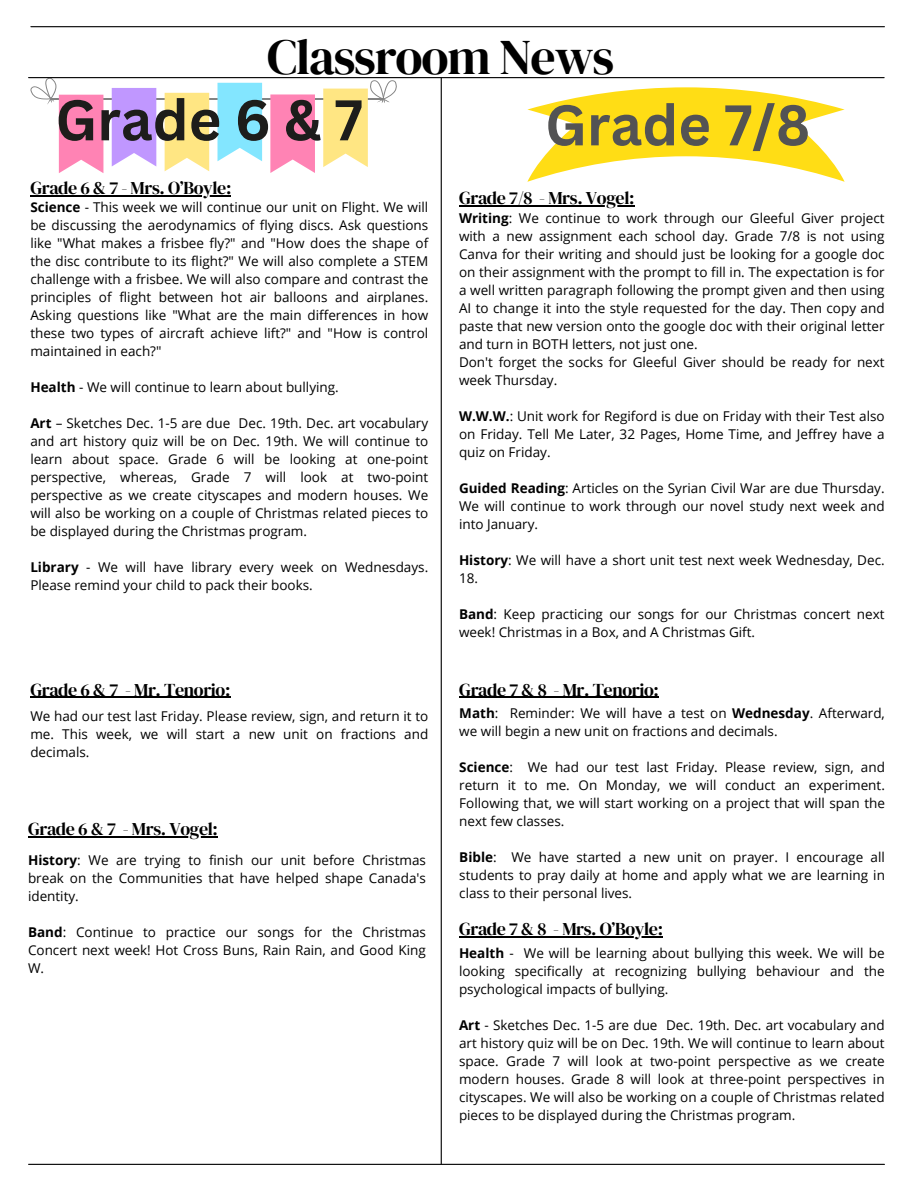
<style>
.page{position:relative;width:918px;height:1188px;background:#fff}
.page>*{position:absolute;margin:0;border:0;box-sizing:border-box;transform-origin:0 0}
.t1{font:700 55.95px "Canva Sans";color:#1d1d1b}
.t2{font:700 55.95px "Canva Sans";color:#535354}
.t3{font:49.8px "DM Serif Display";letter-spacing:-.025em;color:#000}
.t4{font:18px "DM Serif Display";letter-spacing:-.02em;color:#000}
.t5{font:13.5px/18px "Open Sans";color:#000;text-align:justify}
.s1{font-weight:700}
</style>
<div class="page">
<hr style="left:31px;top:26px;width:853px;height:1px;background:#000">
<hr style="left:441px;top:78px;width:1px;height:1086px;background:#000">
<hr style="left:29px;top:1164px;width:855px;height:1px;background:#000">
<hr style="left:29px;top:77px;width:855px;height:1px;background:#000">
<hr style="left:50px;top:98px;width:333px;height:1px;background:#000">
<svg style="left:112px;top:88px;width:44px;height:79px;background:#c5a0ff"></svg>
<svg style="left:217px;top:83px;width:45px;height:78px;background:#8ee8fe"></svg>
<svg style="left:165px;top:93px;width:44px;height:78px;background:#ffe88d"></svg>
<svg style="left:270px;top:94px;width:45px;height:79px;background:#fe8fbb"></svg>
<svg style="left:323px;top:80px;width:74px;height:87px"></svg>
<svg style="left:30px;top:78px;width:73px;height:95px"></svg>
<svg style="left:527px;top:87px;width:318px;height:95px"></svg>
<hr style="left:30px;top:195px;width:201px;height:2px;background:#000">
<hr style="left:28px;top:836px;width:88px;height:1px;background:#000">
<hr style="left:123px;top:836px;width:90px;height:1px;background:#000">
<hr style="left:30px;top:697px;width:88px;height:1px;background:#000">
<hr style="left:125px;top:697px;width:100px;height:1px;background:#000">
<hr style="left:459px;top:205px;width:73px;height:1px;background:#000">
<hr style="left:539px;top:205px;width:90px;height:1px;background:#000">
<hr style="left:459px;top:697px;width:87px;height:1px;background:#000">
<hr style="left:554px;top:697px;width:100px;height:1px;background:#000">
<hr style="left:459px;top:936px;width:87px;height:2px;background:#000">
<svg style="left:546px;top:936px;width:7px;height:2px"></svg>
<hr style="left:553px;top:936px;width:105px;height:2px;background:#000">
<p class="t3" style="left:267px;top:22px;width:348px">Classroom News</p>
<p class="t1" style="left:56px;top:81px;width:309px">Grade 6 &amp; 7</p>
<p class="t4" style="left:30px;top:176px;width:203px">Grade 6 &amp; 7 - Mrs. O’Boyle:</p>
<h2 class="t5" style="left:30px;top:198px;width:399px"><span class="s1">Science</span> - This week we will continue our unit on Flight. We will be discussing the aerodynamics of flying discs. Ask questions like "What makes a frisbee fly?" and "How does the shape of the disc contribute to its flight?" We will also complete a STEM challenge with a frisbee. We will also compare and contrast the principles of flight between hot air balloons and airplanes.<br>Asking questions like "What are the main differences in how these two types of aircraft achieve lift?" and "How is control maintained in each?"</h2>
<p class="t5" style="left:30px;top:378px;width:310px"><span class="s1">Health</span> - We will continue to learn about bullying.</p>
<p class="t5" style="left:30px;top:414px;width:399px"><span class="s1">Art</span> – Sketches Dec. 1-5 are due Dec. 19th. Dec. art vocabulary and art history quiz will be on Dec. 19th. We will continue to learn about space. Grade 6 will be looking at one-point perspective, whereas, Grade 7 will look at two-point perspective as we create cityscapes and modern houses. We will also be working on a couple of Christmas related pieces to be displayed during the Christmas program.</p>
<h1 class="t5" style="left:30px;top:558px;width:399px"><span class="s1">Library</span> - We will have library every week on Wednesdays.<br>Please remind your child to pack their books.</h1>
<p class="t4" style="left:30px;top:677px;width:202px">Grade 6 &amp; 7 - Mr. Tenorio:</p>
<p class="t5" style="left:30px;top:707px;width:399px">We had our test last Friday. Please review, sign, and return it to me. This week, we will start a new unit on fractions and decimals.</p>
<h1 class="t4" style="left:28px;top:816px;width:191px">Grade 6 &amp; 7 - Mrs. Vogel:</h1>
<p class="t5" style="left:28px;top:851px;width:399px"><span class="s1">History</span>: We are trying to finish our unit before Christmas break on the Communities that have helped shape Canada's identity.</p>
<p class="t5" style="left:28px;top:923px;width:399px"><span class="s1">Band</span>: Continue to practice our songs for the Christmas Concert next week! Hot Cross Buns, Rain Rain, and Good King W.</p>
<p class="t2" style="left:545px;top:86px;width:267px">Grade 7/8</p>
<p class="t4" style="left:459px;top:185px;width:177px">Grade 7/8 - Mrs. Vogel:</p>
<p class="t5" style="left:459px;top:209px;width:427px"><span class="s1">Writing</span>: We continue to work through our Gleeful Giver project with a new assignment each school day. Grade 7/8 is not using Canva for their writing and should just be looking for a google doc on their assignment with the prompt to fill in. The expectation is for a well written paragraph following the prompt given and then using AI to change it into the style requested for the day. Then copy and paste that new version onto the google doc with their original letter and turn in BOTH letters, not just one.</p>
<p class="t5" style="left:459px;top:353px;width:427px">Don't forget the socks for Gleeful Giver should be ready for next week Thursday.</p>
<p class="t5" style="left:459px;top:407px;width:427px"><span class="s1">W.W.W.</span>: Unit work for Regiford is due on Friday with their Test also on Friday. Tell Me Later, 32 Pages, Home Time, and Jeffrey have a quiz on Friday.</p>
<p class="t5" style="left:459px;top:479px;width:427px"><span class="s1">Guided Reading</span>: Articles on the Syrian Civil War are due Thursday.<br>We will continue to work through our novel study next week and into January.</p>
<p class="t5" style="left:459px;top:551px;width:427px"><span class="s1">History</span>: We will have a short unit test next week Wednesday, Dec.<br>18.</p>
<p class="t5" style="left:459px;top:605px;width:427px"><span class="s1">Band</span>: Keep practicing our songs for our Christmas concert next week! Christmas in a Box, and A Christmas Gift.</p>
<p class="t4" style="left:459px;top:677px;width:201px">Grade 7 &amp; 8 - Mr. Tenorio:</p>
<p class="t5" style="left:459px;top:704px;width:427px"><span class="s1">Math</span>: Reminder: We will have a test on <span class="s1">Wednesday</span>. Afterward, we will begin a new unit on fractions and decimals.</p>
<p class="t5" style="left:459px;top:758px;width:427px"><span class="s1">Science</span>: We had our test last Friday. Please review, sign, and return it to me. On Monday, we will conduct an experiment.<br>Following that, we will start working on a project that will span the next few classes.</p>
<p class="t5" style="left:459px;top:848px;width:427px"><span class="s1">Bible</span>: We have started a new unit on prayer. I encourage all students to pray daily at home and apply what we are learning in class to their personal lives.</p>
<p class="t4" style="left:459px;top:917px;width:206px">Grade 7 &amp; 8 - Mrs. O’Boyle:</p>
<p class="t5" style="left:459px;top:943px;width:427px"><span class="s1">Health</span> - We will be learning about bullying this week. We will be looking specifically at recognizing bullying behaviour and the psychological impacts of bullying.</p>
<p class="t5" style="left:459px;top:1015px;width:427px"><span class="s1">Art</span> - Sketches Dec. 1-5 are due Dec. 19th. Dec. art vocabulary and art history quiz will be on Dec. 19th. We will continue to learn about space. Grade 7 will look at two-point perspective as we create modern houses. Grade 8 will look at three-point perspectives in cityscapes. We will also be working on a couple of Christmas related pieces to be displayed during the Christmas program.</p>
</div>
